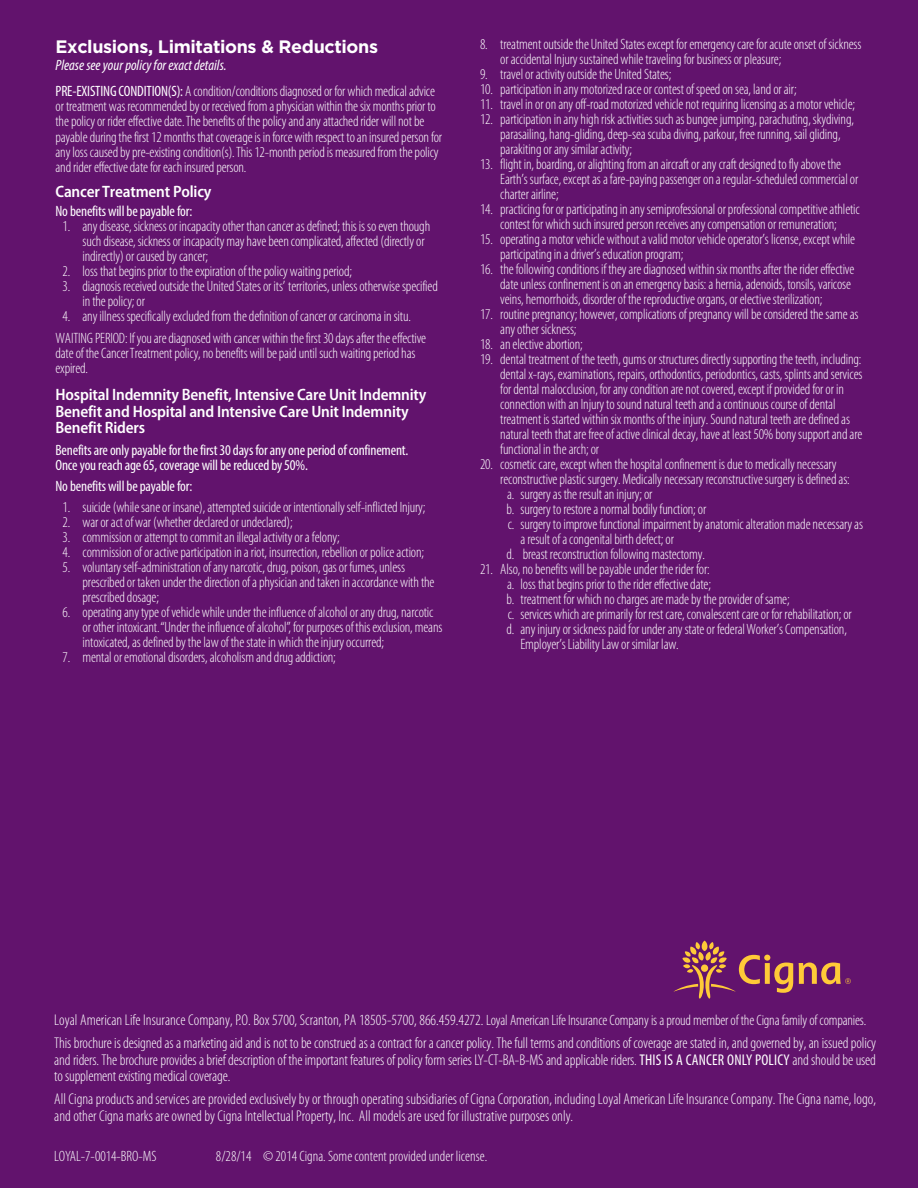
<style>
.page{position:relative;width:918px;height:1188px;background:#62136d}
.page>*{position:absolute;margin:0;border:0;box-sizing:border-box;transform-origin:0 0}
.t1{font:700 18px "Gotham";letter-spacing:-.02em;color:#fff}
.t2{font:600 semi-condensed 16.5px/16.5px "Myriad Pro";letter-spacing:-.01em;color:#fff}
.t3{font:300 condensed 15.6px/16.5px "Myriad Pro";color:#fff}
.t4{font:300 condensed 15px/15px "Myriad Pro";letter-spacing:-.01em;color:#fff}
.t5{font:condensed 15px/15px "Myriad Pro";letter-spacing:-.01em;color:#fff}
.s1{font-weight:400;font-style:italic}
.s2{font-weight:400}
.s3{font-size:15px}
</style>
<div class="page">
<svg style="left:674px;top:941px;width:177px;height:58px"></svg>
<p class="t1" style="left:56px;top:35px;width:324px">Exclusions, Limitations &amp; Reductions</p>
<p class="t4" style="left:56px;top:52px;width:381px;line-height:26.1px"><span class="s1">Please see your policy for exact details.<br></span><span class="s2">PRE-EXISTING CONDITION(S):</span> A condition/conditions diagnosed or for which medical advice</p>
<p class="t4" style="left:56px;top:99px;width:388px">or treatment was recommended by or received from a physician within the six months prior to the policy or rider effective date. The benefits of the policy and any attached rider will not be payable during the first 12 months that coverage is in force with respect to an insured person for any loss caused by pre-existing condition(s). This 12-month period is measured from the policy and rider effective date for each insured person.</p>
<p class="t2" style="left:56px;top:184px;width:157px">Cancer Treatment Policy</p>
<p class="t5" style="left:56px;top:203px;width:138px">No benefits will be payable for:</p>
<p class="t4" style="left:83px;top:219px;width:349px;text-indent:-20px">1. any disease, sickness or incapacity other than cancer as defined; this is so even though such disease, sickness or incapacity may have been complicated, affected (directly or indirectly) or caused by cancer;</p>
<p class="t4" style="left:62px;top:264px;width:291px">2. loss that begins prior to the expiration of the policy waiting period;</p>
<p class="t4" style="left:83px;top:279px;width:357px;text-indent:-20px">3. diagnosis received outside the United States or its’ territories, unless otherwise specified in the policy; or</p>
<p class="t4" style="left:56px;top:306px;width:372px;line-height:21.8px;text-align:center">4. any illness specifically excluded from the definition of cancer or carcinoma in situ.<br>WAITING PERIOD: If you are diagnosed with cancer within the first 30 days after the effective</p>
<p class="t4" style="left:56px;top:346px;width:361px">date of the Cancer Treatment policy, no benefits will be paid until such waiting period has expired.</p>
<p class="t2" style="left:56px;top:387px;width:372px">Hospital Indemnity Benefit, Intensive Care Unit Indemnity<br>Benefit and Hospital and Intensive Care Unit Indemnity<br>Benefit Riders</p>
<p class="t5" style="left:56px;top:443px;width:354px">Benefits are only payable for the first 30 days for any one period of confinement.<br>Once you reach age 65, coverage will be reduced by 50%.</p>
<p class="t5" style="left:56px;top:478px;width:138px">No benefits will be payable for:</p>
<p class="t4" style="left:62px;top:500px;width:365px">1. suicide(whilesane or insane),attemptedsuicide or intentionally self-inflicted Injury;</p>
<p class="t4" style="left:62px;top:515px;width:232px">2. waroractof war (whetherdeclared orundeclared);</p>
<p class="t4" style="left:62px;top:530px;width:279px">3. commission or attempt to commit an illegal activity orafelony;</p>
<p class="t4" style="left:62px;top:545px;width:363px">4. commission of or active participation in a riot, insurrection, rebellion or police action;</p>
<p class="t4" style="left:83px;top:560px;width:353px;text-indent:-20px">5. voluntary self-administration of any narcotic, drug, poison, gas or fumes,unless prescribedor taken under thedirection of aphysician and taken in accordance with the prescribeddosage;</p>
<p class="t4" style="left:83px;top:605px;width:361px;text-indent:-20px">6. operating any type of vehicle whileunder the influence of alcohol or any drug, narcotic orother intoxicant.“Under theinfluence ofalcohol”, for purposes of this exclusion, means intoxicated,as definedby thelaw of the state in which the injury occurred;</p>
<p class="t4" style="left:62px;top:650px;width:275px">7. mental or emotional disorders, alcoholism and drug addiction;</p>
<p class="t4" style="left:500px;top:37px;width:363px;text-indent:-20px">8. treatment outside the United States except for emergency care for acute onset of sickness or accidental Injury sustained while traveling for business or pleasure;</p>
<p class="t4" style="left:480px;top:67px;width:193px">9. travel or activity outside the United States;</p>
<p class="t4" style="left:480px;top:82px;width:318px">10. participation in any motorized race or contest of speed on sea, land or air;</p>
<p class="t4" style="left:480px;top:97px;width:376px">11. travel in or on any off-road motorized vehicle not requiring licensing as a motor vehicle;</p>
<p class="t4" style="left:500px;top:112px;width:355px;text-indent:-20px">12. participation in any high risk activities such as bungee jumping, parachuting, skydiving, parasailing, hang-gliding, deep-sea scuba diving, parkour, free running, sail gliding, parakiting or any similar activity;</p>
<p class="t4" style="left:500px;top:157px;width:360px;text-indent:-20px">13. flight in, boarding, or alighting from an aircraft or any craft designed to fly above the<br>Earth’s surface, except as a fare-paying passenger on a regular-scheduled commercial or charter airline;</p>
<p class="t4" style="left:480px;top:202px;width:381px;text-align:center">14. practicing for or participating in any semiprofessional or professional competitive athletic contest for which such insured person receives any compensation or remuneration;</p>
<p class="t4" style="left:500px;top:232px;width:356px;text-indent:-20px">15. operating a motor vehicle without a valid motor vehicle operator’s license, except while participating in a driver’s education program;</p>
<p class="t4" style="left:500px;top:262px;width:356px;text-indent:-20px">16. the following conditions if they are diagnosed within six months after the rider effective date unless confinement is on an emergency basis: a hernia, adenoids, tonsils, varicose veins, hemorrhoids, disorder of the reproductive organs, or elective sterilization;</p>
<p class="t4" style="left:500px;top:307px;width:360px;text-indent:-20px">17. routine pregnancy; however, complications of pregnancy will be considered the same as any other sickness;</p>
<p class="t4" style="left:480px;top:337px;width:104px">18. an elective abortion;</p>
<p class="t4" style="left:500px;top:352px;width:364px;text-indent:-20px">19. dental treatment of the teeth, gums or structures directly supporting the teeth, including: dental x-rays, examinations, repairs, orthodontics, periodontics, casts, splints and services for dental malocclusion, for any condition are not covered, except if provided for or in connection with an Injury to sound natural teeth and a continuous course of dental treatment is started within six months of the injury. Sound natural teeth are defined as natural teeth that are free of active clinical decay, have at least 50% bony support and are functional in the arch; or</p>
<p class="t4" style="left:480px;top:457px;width:358px">20. cosmetic care, except when the hospital confinement is due to medically necessary</p>
<p class="t4" style="left:500px;top:472px;width:351px">reconstructive plastic surgery. Medically necessary reconstructive surgery is defined as:</p>
<p class="t4" style="left:507px;top:487px;width:147px">a. surgery as the result an injury; or</p>
<p class="t4" style="left:507px;top:502px;width:201px">b. surgery to restore a normal bodily function; or</p>
<p class="t4" style="left:508px;top:517px;width:357px">c. surgery to improve functional impairment by anatomic alteration made necessary as</p>
<p class="t4" style="left:521px;top:532px;width:155px">a result of a congenital birth defect; or</p>
<p class="t4" style="left:507px;top:547px;width:200px">d. breast reconstruction following mastectomy.</p>
<p class="t4" style="left:480px;top:562px;width:231px">21. Also, no benefits will be payable under the rider for:</p>
<p class="t4" style="left:507px;top:577px;width:205px">a. loss that begins prior to the rider effective date;</p>
<p class="t4" style="left:507px;top:592px;width:285px">b. treatment for which no charges are made by the provider of same;</p>
<p class="t4" style="left:508px;top:607px;width:346px">c. services which are primarily for rest care, convalescent care or for rehabilitation; or</p>
<p class="t4" style="left:507px;top:622px;width:342px">d. any injury or sickness paid for under any state or federal Worker’s Compensation,</p>
<p class="t4" style="left:521px;top:637px;width:160px">Employer’s Liability Law or similar law.</p>
<p class="t3" style="left:54px;top:1008px;width:823px;line-height:23.2px">Loyal American Life Insurance Company, P.O. Box 5700, Scranton, PA 18505-5700, 866.459.4272. <span class="s3">Loyal American Life Insurance Company is a proud member of the Cigna family of companies.<br></span>This brochure is designed as a marketing aid and is not to be construed as a contract for a cancer policy. The full terms and conditions of coverage are stated in, and governed by, an issued policy</p>
<p class="t3" style="left:54px;top:1052px;width:823px">and riders. The brochure provides a brief description of the important features of policy form series LY-CT-BA-B-MS and applicable riders. <span class="s2">THIS IS A CANCER ONLY POLICY</span> and should be used to supplement existing medical coverage.</p>
<p class="t3" style="left:54px;top:1091px;width:823px">All Cigna products and services are provided exclusively by or through operating subsidiaries of Cigna Corporation, including Loyal American Life Insurance Company. The Cigna name, logo, and other Cigna marks are owned by Cigna Intellectual Property, Inc. All models are used for illustrative purposes only.</p>
<p class="t4" style="left:216px;top:1149px;width:273px">8/28/14 © 2014 Cigna. Some content provided under license.</p>
</div>
